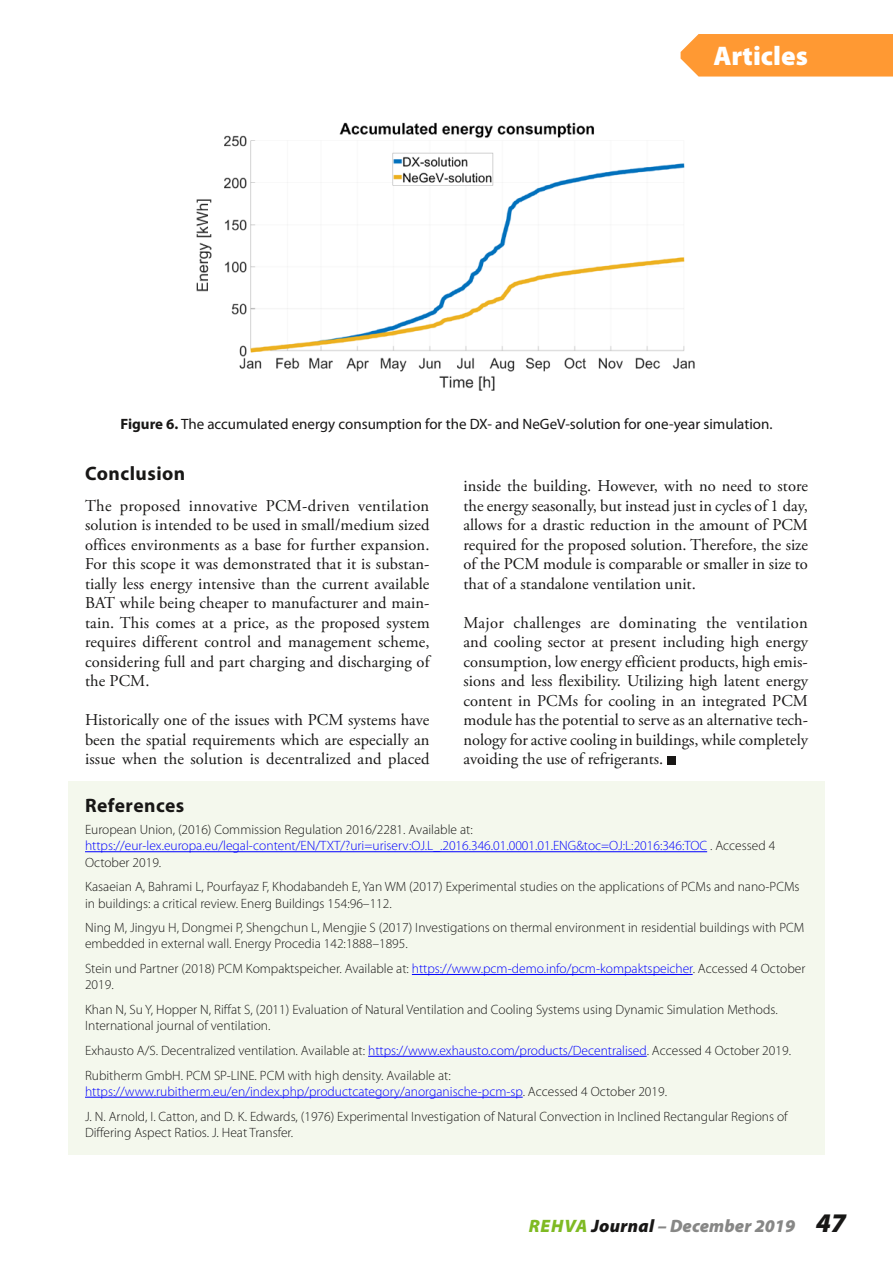
<style>
.page{position:relative;width:893px;height:1263px;background:#fff}
.page>*{position:absolute;margin:0;border:0;box-sizing:border-box;transform-origin:0 0}
.t1{font:900 27px "Myriad Pro";color:#fff}
.t2{font:700 19.5px "Myriad Pro";letter-spacing:.025em;color:#181716}
.t3{font:italic 900 18px "Myriad Pro";letter-spacing:.005em;color:#878786}
.t4{font:16.5px/19.5px "Adobe Garamond Pro";color:#181716;text-align:justify}
.t5{font:15px "Myriad Pro";color:#181716}
.t6{font:300 13.5px/16.2px "Myriad Pro";color:#181716}
.t7{font:300 13.5px/16.2px "Myriad Pro";color:#00f}
.s1{font-weight:700}
.s2{color:#181716}
.s3{color:#00f}
.s4{color:#7fba23}
.s5{font-size:27px;color:#181716}
</style>
<div class="page">
<div style="left:667px;top:756px;width:9px;height:8px;background:#181716"></div>
<div style="left:68px;top:781px;width:757px;height:373px;background:#f4f8ed"></div>
<hr style="left:85px;top:851px;width:622px;height:1px;background:#00f">
<hr style="left:412px;top:974px;width:281px;height:1px;background:#00f">
<hr style="left:368px;top:1056px;width:279px;height:1px;background:#00f">
<hr style="left:85px;top:1097px;width:438px;height:1px;background:#00f">
<img style="left:224px;top:122px;width:471px;height:268px">
<img style="left:196px;top:199px;width:15px;height:93px">
<div style="left:681px;top:34px;width:212px;height:43px;background:#f93"></div>
<h1 class="t1" style="left:713px;top:37px;width:96px">Articles</h1>
<p class="t5" style="left:120px;top:414px;width:653px"><span class="s1">Figure 6.</span> The accumulated energy consumption for the DX- and NeGeV-solution for one-year simulation.</p>
<p class="t2" style="left:85px;top:461px;width:102px">Conclusion</p>
<p class="t4" style="left:85px;top:496px;width:346px">The proposed innovative PCM-driven ventilation solution is intended to be used in small/medium sized offices environments as a base for further expansion.<br>For this scope it was demonstrated that it is substan&shy;tially less energy intensive than the current available BAT while being cheaper to manufacturer and main&shy;tain. This comes at a price, as the proposed system requires different control and management scheme, considering full and part charging and discharging of the PCM.</p>
<p class="t4" style="left:85px;top:711px;width:346px">Historically one of the issues with PCM systems have been the spatial requirements which are especially an issue when the solution is decentralized and placed</p>
<p class="t4" style="left:463px;top:477px;width:346px">inside the building. However, with no need to store the energy seasonally, but instead just in cycles of 1 day, allows for a drastic reduction in the amount of PCM required for the proposed solution. Therefore, the size of the PCM module is comparable or smaller in size to that of a standalone ventilation unit.</p>
<p class="t4" style="left:463px;top:613px;width:346px">Major challenges are dominating the ventilation and cooling sector at present including high energy consumption, low energy efficient products, high emis&shy;sions and less flexibility. Utilizing high latent energy content in PCMs for cooling in an integrated PCM module has the potential to serve as an alternative tech&shy;nology for active cooling in buildings, while completely avoiding the use of refrigerants.</p>
<p class="t2" style="left:85px;top:793px;width:101px">References</p>
<p class="t7" style="left:85px;top:821px;width:692px"><span class="s2">European Union, (2016) Commission Regulation 2016/2281. Available at: </span>https://eur-lex.europa.eu/legal-content/EN/TXT/?uri=uriserv:OJ.L_.2016.346.01.0001.01.ENG&amp;toc=OJ:L:2016:346:TOC <span class="s2">. Accessed 4<br>October 2019.</span></p>
<p class="t6" style="left:85px;top:878px;width:716px">Kasaeian A, Bahrami L, Pourfayaz F, Khodabandeh E, Yan WM (2017) Experimental studies on the applications of PCMs and nano-PCMs in buildings: a critical review. Energ Buildings 154:96–112.</p>
<p class="t6" style="left:85px;top:919px;width:721px">Ning M, Jingyu H, Dongmei P, Shengchun L, Mengjie S (2017) Investigations on thermal environment in residential buildings with PCM embedded in external wall. Energy Procedia 142:1888–1895.</p>
<p class="t6" style="left:85px;top:960px;width:722px">Stein und Partner (2018) PCM Kompaktspeicher. Available at: <span class="s3">https://www.pcm-demo.info/pcm-kompaktspeicher</span>. Accessed 4 October<br>2019.</p>
<p class="t6" style="left:85px;top:1001px;width:694px">Khan N, Su Y, Hopper N, Riffat S, (2011) Evaluation of Natural Ventilation and Cooling Systems using Dynamic Simulation Methods.<br>International journal of ventilation.</p>
<p class="t6" style="left:85px;top:1038px;width:707px;line-height:24.8px">Exhausto A/S. Decentralized ventilation. Available at: <span class="s3">https://www.exhausto.com/products/Decentralised</span>. Accessed 4 October 2019.<br>Rubitherm GmbH. PCM SP-LINE. PCM with high density. Available at:</p>
<p class="t6" style="left:85px;top:1079px;width:704px;line-height:24.8px"><span class="s3">https://www.rubitherm.eu/en/index.php/productcategory/anorganische-pcm-sp</span>. Accessed 4 October 2019.<br>J. N. Arnold, I. Catton, and D. K. Edwards, (1976) Experimental Investigation of Natural Convection in Inclined Rectangular Regions of</p>
<p class="t6" style="left:85px;top:1124px;width:210px">Differing Aspect Ratios. J. Heat Transfer.</p>
<p class="t3" style="left:529px;top:1214px;width:319px"><span class="s4">REHVA</span> <span class="s2">Journal</span> – December 2019 <span class="s5">47</span></p>
</div>
